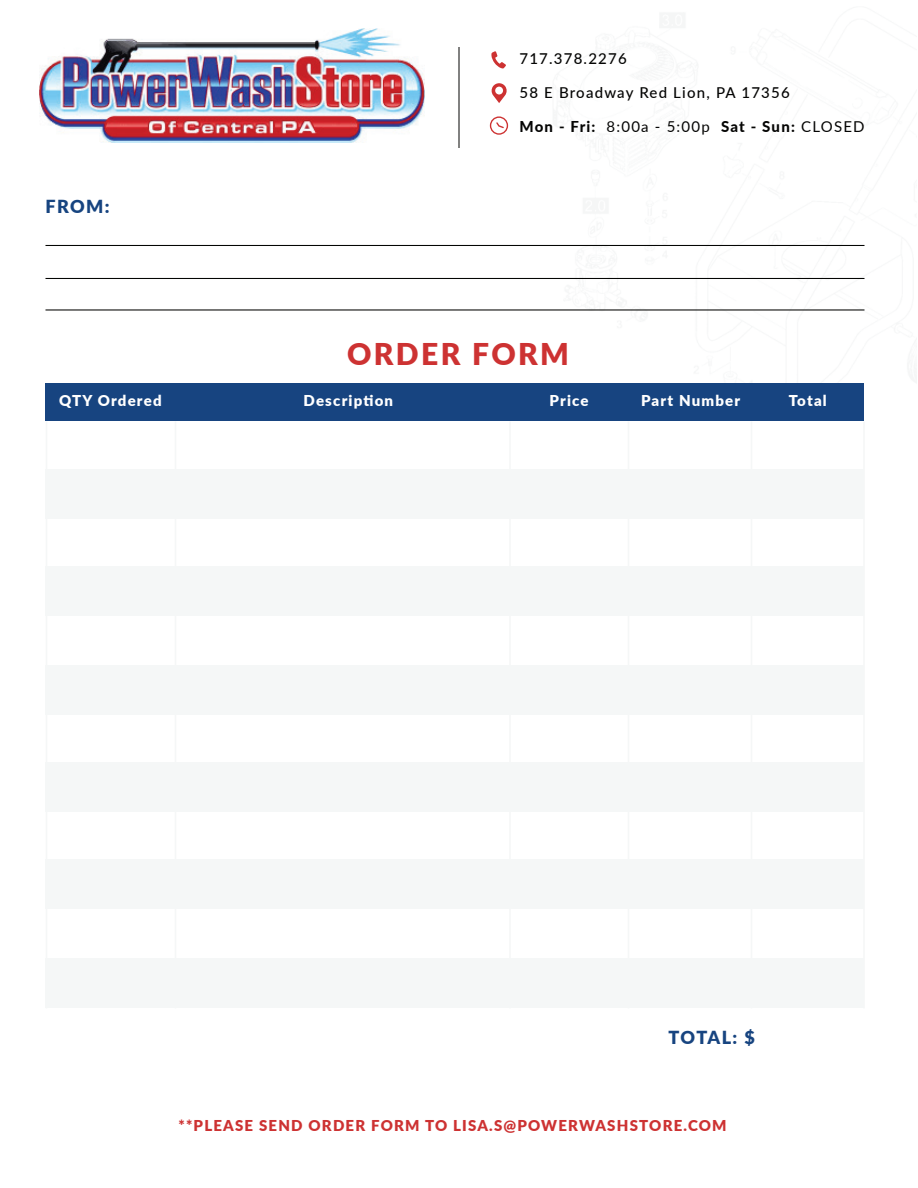
<style>
.page{position:relative;width:918px;height:1188px;background:#fff}
.page>*{position:absolute;margin:0;border:0;box-sizing:border-box;transform-origin:0 0}
.t1{font:900 30px "Lato";letter-spacing:.08em;color:#cd3232}
.t2{font:900 18px "Lato";letter-spacing:.07em;color:#174480}
.t3{font:900 15px "Lato";letter-spacing:.08em;color:#cd3232}
.t4{font:900 15px "Lato";letter-spacing:.08em;color:#fff}
.t5{font:500 15px "Lato";letter-spacing:.08em;color:#050504}
.t6{font:15px "Lato";letter-spacing:.08em;color:#050504}
.s1{font-weight:800}
</style>
<div class="page">
<hr style="left:459px;top:47px;width:1px;height:101px;background:#040503">
<hr style="left:46px;top:245px;width:819px;height:1px;background:#040503">
<hr style="left:46px;top:278px;width:819px;height:1px;background:#040503">
<hr style="left:46px;top:309px;width:819px;height:2px;background:#040503">
<div style="left:45px;top:383px;width:819px;height:37px;background:#174480"></div>
<div style="left:45px;top:469px;width:819px;height:49px;background:#f5f7f7"></div>
<div style="left:45px;top:567px;width:819px;height:49px;background:#f5f7f7"></div>
<div style="left:45px;top:666px;width:819px;height:49px;background:#f5f7f7"></div>
<div style="left:45px;top:762px;width:819px;height:50px;background:#f5f7f7"></div>
<div style="left:45px;top:860px;width:819px;height:49px;background:#f5f7f7"></div>
<div style="left:45px;top:959px;width:819px;height:49px;background:#f5f7f7"></div>
<svg style="left:491px;top:51px;width:15px;height:18px"></svg>
<svg style="left:491px;top:83px;width:16px;height:20px"></svg>
<svg style="left:490px;top:116px;width:18px;height:19px"></svg>
<hr style="left:175px;top:422px;width:1px;height:586px;background:#f5f7f7">
<hr style="left:509px;top:422px;width:2px;height:586px;background:#f5f7f7">
<hr style="left:628px;top:422px;width:1px;height:586px;background:#f5f7f7">
<hr style="left:751px;top:422px;width:1px;height:586px;background:#f5f7f7">
<hr style="left:863px;top:422px;width:2px;height:586px;background:#f5f7f7">
<hr style="left:46px;top:422px;width:1px;height:586px;background:#f5f7f7">
<img style="left:40px;top:28px;width:384px;height:114px">
<p class="t2" style="left:46px;top:193px;width:66px">FROM:</p>
<p class="t5" style="left:520px;top:48px;width:109px">717.378.2276</p>
<p class="t5" style="left:520px;top:82px;width:272px">58 E Broadway Red Lion, PA 17356</p>
<p class="t6" style="left:520px;top:116px;width:347px"><span class="s1">Mon - Fri:</span> 8:00a - 5:00p <span class="s1">Sat - Sun:</span> CLOSED</p>
<h1 class="t1" style="left:347px;top:331px;width:224px">ORDER FORM</h1>
<p class="t4" style="left:59px;top:390px;width:104px">QTY Ordered</p>
<p class="t4" style="left:304px;top:390px;width:91px">Description</p>
<p class="t4" style="left:550px;top:390px;width:41px">Price</p>
<p class="t4" style="left:641px;top:390px;width:101px">Part Number</p>
<p class="t4" style="left:789px;top:390px;width:40px">Total</p>
<p class="t2" style="left:668px;top:1024px;width:88px">TOTAL: $</p>
<p class="t3" style="left:179px;top:1114px;width:550px">**PLEASE SEND ORDER FORM TO LISA.S@POWERWASHSTORE.COM</p>
</div>
